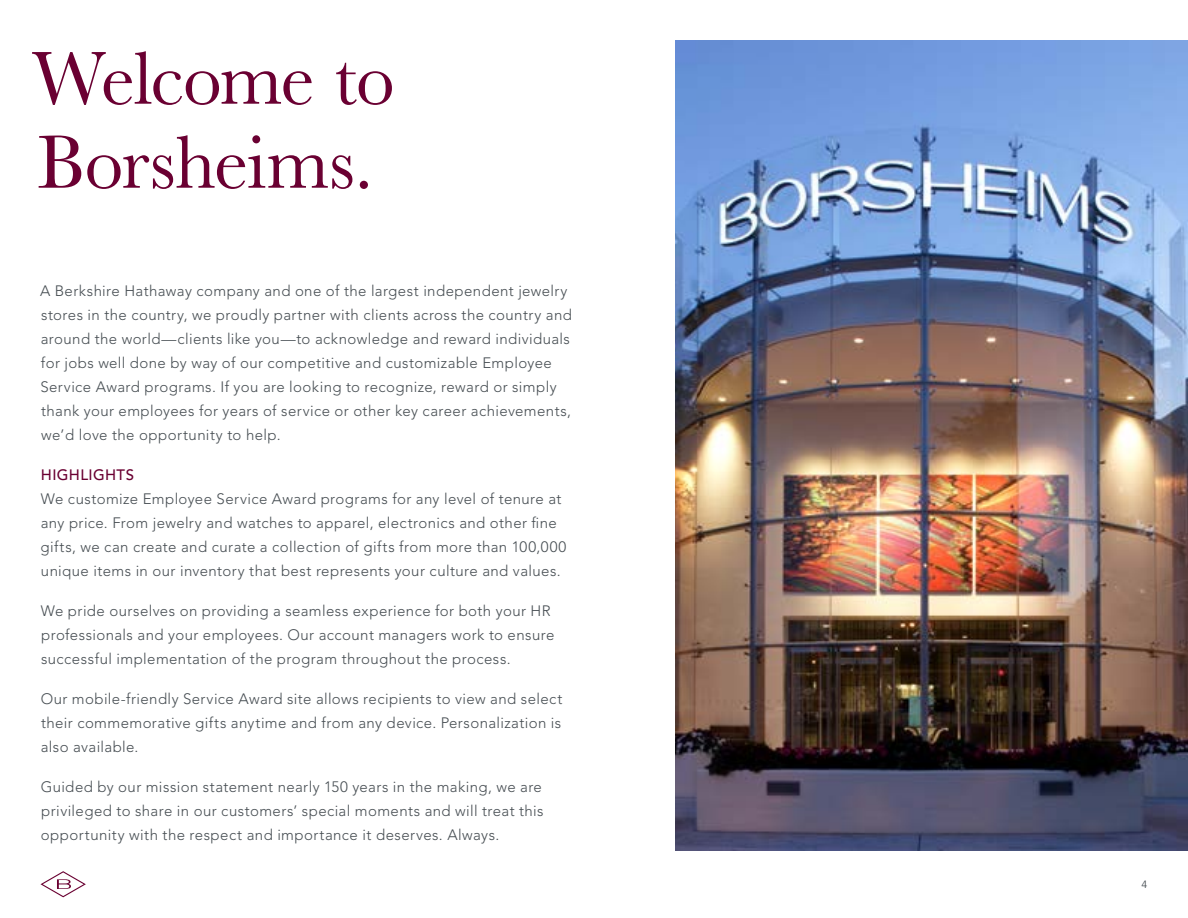
<style>
.page{position:relative;width:1188px;height:918px;background:#fff}
.page>*{position:absolute;margin:0;border:0;box-sizing:border-box;transform-origin:0 0}
.t1{font:78px/84px "Baskerville MT Std";letter-spacing:-.015em;color:#6a0032}
.t2{font:300 15px/24px "Avenir LT Std";letter-spacing:.025em;color:#464d52}
.t3{font:500 15px "Avenir LT Std";letter-spacing:.025em;color:#6a0032}
.t4{font:10.5px "Avenir LT Std";color:#464d52}
</style>
<div class="page">
<svg style="left:40px;top:871px;width:46px;height:26px"></svg>
<img style="left:675px;top:40px;width:513px;height:810px">
<h1 class="t1" style="left:32px;top:36px;width:364px">Welcome to<br>Borsheims.</h1>
<p class="t2" style="left:40px;top:279px;width:533px">A Berkshire Hathaway company and one of the largest independent jewelry stores in the country, we proudly partner with clients across the country and around the world—clients like you—to acknowledge and reward individuals for jobs well done by way of our competitive and customizable Employee Service Award programs. If you are looking to recognize, reward or simply thank your employees for years of service or other key career achievements, we’d love the opportunity to help.</p>
<p class="t3" style="left:41px;top:466px;width:95px">HIGHLIGHTS</p>
<p class="t2" style="left:41px;top:487px;width:527px">We customize Employee Service Award programs for any level of tenure at any price. From jewelry and watches to apparel, electronics and other fine gifts, we can create and curate a collection of gifts from more than 100,000 unique items in our inventory that best represents your culture and values.</p>
<p class="t2" style="left:41px;top:599px;width:515px">We pride ourselves on providing a seamless experience for both your HR professionals and your employees. Our account managers work to ensure successful implementation of the program throughout the process.</p>
<p class="t2" style="left:41px;top:687px;width:523px;text-align:justify">Our mobile-friendly Service Award site allows recipients to view and select their commemorative gifts anytime and from any device. Personalization is also available.</p>
<p class="t2" style="left:41px;top:775px;width:504px;text-align:justify">Guided by our mission statement nearly 150 years in the making, we are privileged to share in our customers’ special moments and will treat this opportunity with the respect and importance it deserves. Always.</p>
<p class="t4" style="left:1142px;top:878px;width:7px">4</p>
</div>
